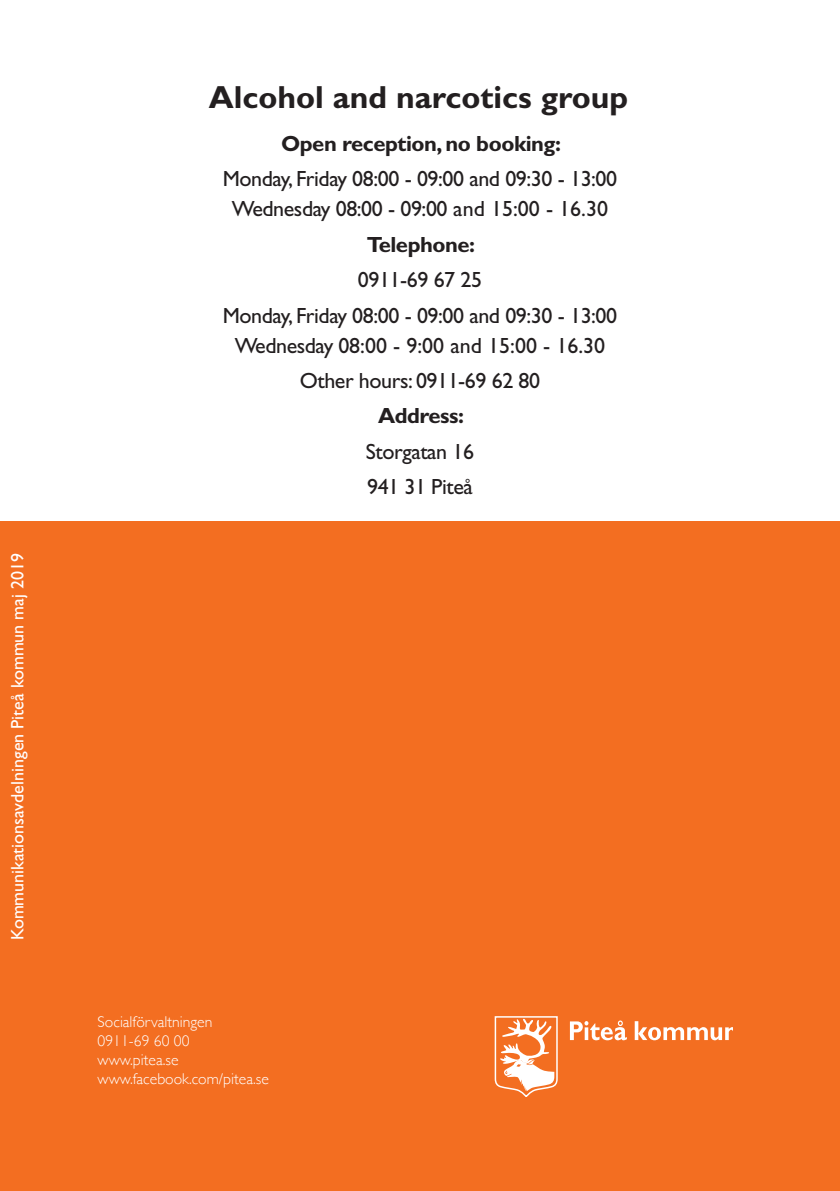
<style>
.page{position:relative;width:840px;height:1191px;background:#fff}
.page>*{position:absolute;margin:0;border:0;box-sizing:border-box;transform-origin:0 0}
.t1{font:700 32px "Gill Sans Std";color:#231f20}
.t2{font:22px/30px "Gill Sans Std";letter-spacing:-.02em;color:#231f20;text-align:center}
.t3{font:700 22px "Gill Sans Std";letter-spacing:-.02em;color:#231f20}
.t4{font:18px "Gill Sans Std";color:#fff}
.t5{font:300 15.6px "Gill Sans";color:#fff}
</style>
<div class="page">
<div style="left:0;top:522px;width:839px;height:669px;background:#f36e21"></div>
<svg style="left:569px;top:1020px;width:57px;height:20px"></svg>
<svg style="left:634px;top:1021px;width:97px;height:19px"></svg>
<svg style="left:494px;top:1016px;width:64px;height:80px"></svg>
<p class="t4" style="left:7px;top:940px;width:388px;rotate:-90deg">Kommunikationsavdelningen Piteå kommun maj 2019</p>
<p class="t1" style="left:209px;top:78px;width:420px">Alcohol and narcotics group</p>
<p class="t3" style="left:281px;top:131px;width:281px">Open reception, no booking:</p>
<p class="t2" style="left:223px;top:164px;width:395px">Monday, Friday 08:00 - 09:00 and 09:30 - 13:00<br>Wednesday 08:00 - 09:00 and 15:00 - 16.30</p>
<p class="t3" style="left:367px;top:231px;width:110px">Telephone:</p>
<p class="t2" style="left:357px;top:265px;width:126px">0911-69 67 25</p>
<p class="t2" style="left:223px;top:300px;width:395px">Monday, Friday 08:00 - 09:00 and 09:30 - 13:00<br>Wednesday 08:00 - 9:00 and 15:00 - 16.30</p>
<p class="t2" style="left:299px;top:365px;width:242px">Other hours: 0911-69 62 80</p>
<p class="t3" style="left:378px;top:403px;width:87px">Address:</p>
<p class="t2" style="left:366px;top:436px;width:110px">Storgatan 16</p>
<p class="t2" style="left:367px;top:472px;width:107px">941 31 Piteå</p>
<p class="t5" style="left:98px;top:1010px;width:116px">Socialförvaltningen</p>
<p class="t5" style="left:98px;top:1028px;width:93px">0911-69 60 00</p>
<p class="t5" style="left:98px;top:1047px;width:82px">www.pitea.se</p>
<p class="t5" style="left:98px;top:1066px;width:173px">www.facebook.com/pitea.se</p>
</div>
